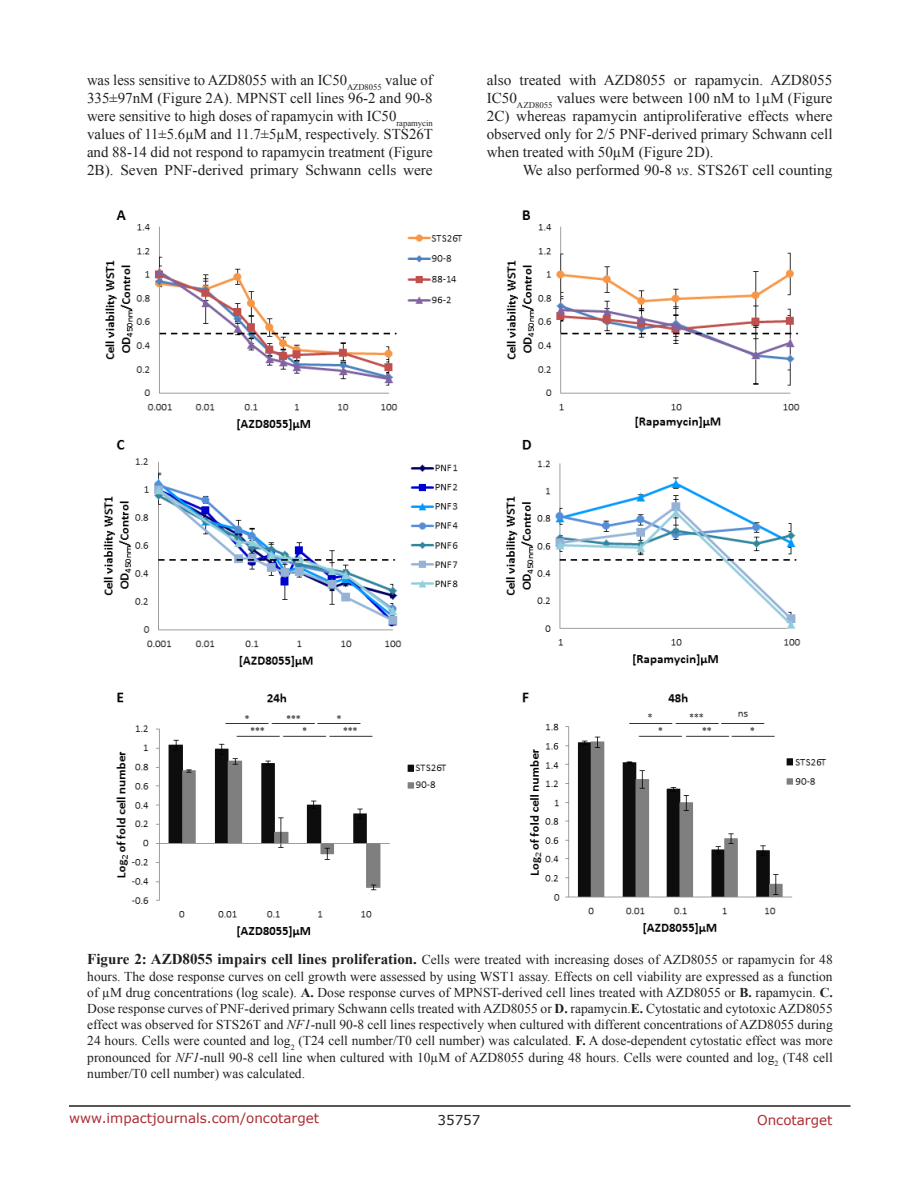
<style>
.page{position:relative;width:918px;height:1188px;background:#fff}
.page>*{position:absolute;margin:0;border:0;box-sizing:border-box;transform-origin:0 0}
.BodyText{font:15px/18px "Times New Roman";color:#231f20;text-align:justify}
.FigureText{font:13.5px/16.2px "Times New Roman";color:#221f22;text-align:justify}
.t1{font:13.5px "Verdana";color:#ac2b31}
.t2{font:13.5px "Verdana";color:#221f22}
.s1{font-style:italic;color:#221f22}
.s2{font-weight:700;font-size:15px}
.s3{font-weight:700}
.s4{font-style:italic}
.s5{color:#231f20}
</style>
<div class="page">
<hr style="left:69px;top:1105px;width:781px;height:2px;background:#231f20">
<img style="left:103px;top:210px;width:724px;height:728px">
<p class="BodyText" style="left:87px;top:71px;width:348px">was less sensitive to AZD8055 with an IC50<sub>AZD8055</sub> value of 335±97nM (Figure 2A). MPNST cell lines 96-2 and 90-8 were sensitive to high doses of rapamycin with IC50<sub>rapamycin </sub>values of 11±5.6µM and 11.7±5µM, respectively. STS26T and 88-14 did not respond to rapamycin treatment (Figure 2B). Seven PNF-derived primary Schwann cells were</p>
<p class="BodyText" style="left:487px;top:71px;width:347px">also treated with AZD8055 or rapamycin. AZD8055<br>IC50<sub>AZD8055</sub> values were between 100 nM to 1µM (Figure 2C) whereas rapamycin antiproliferative effects where observed only for 2/5 PNF-derived primary Schwann cell when treated with 50µM (Figure 2D).</p>
<p class="BodyText" style="left:523px;top:161px;width:311px">We also performed 90-8 <span class="s1">vs</span>. STS26T cell counting</p>
<p class="FigureText" style="left:87px;top:952px;width:747px"><span class="s2">Figure 2: AZD8055 impairs cell lines proliferation.</span> Cells were treated with increasing doses of AZD8055 or rapamycin for 48 hours. The dose response curves on cell growth were assessed by using WST1 assay. Effects on cell viability are expressed as a function of µM drug concentrations (log scale). <span class="s3">A.</span> Dose response curves of MPNST-derived cell lines treated with AZD8055 or <span class="s3">B.</span> rapamycin. <span class="s3">C.<br></span>Dose response curves of PNF-derived primary Schwann cells treated with AZD8055 or <span class="s3">D.</span> rapamycin.<span class="s3">E.</span> Cytostatic and cytotoxic AZD8055 effect was observed for STS26T and <span class="s4">NF1</span>-null 90-8 cell lines respectively when cultured with different concentrations of AZD8055 during 24 hours. Cells were counted and log<sub>2</sub> (T24 cell number/T0 cell number) was calculated. <span class="s3">F.</span> A <span class="s5">dose-dependent c</span>ytostatic effect was more pronounced for <span class="s4">NF1</span>-null 90-8 cell line when cultured with <span class="s5">10µM</span> of AZD8055 during 48 hours. Cells were counted and log<sub>2</sub> (T48 cell number/T0 cell number) was calculated.</p>
<p class="t1" style="left:69px;top:1109px;width:252px">www.impactjournals.com/oncotarget</p>
<p class="t2" style="left:438px;top:1111px;width:44px">35757</p>
<p class="t1" style="left:757px;top:1111px;width:77px">Oncotarget</p>
</div>
